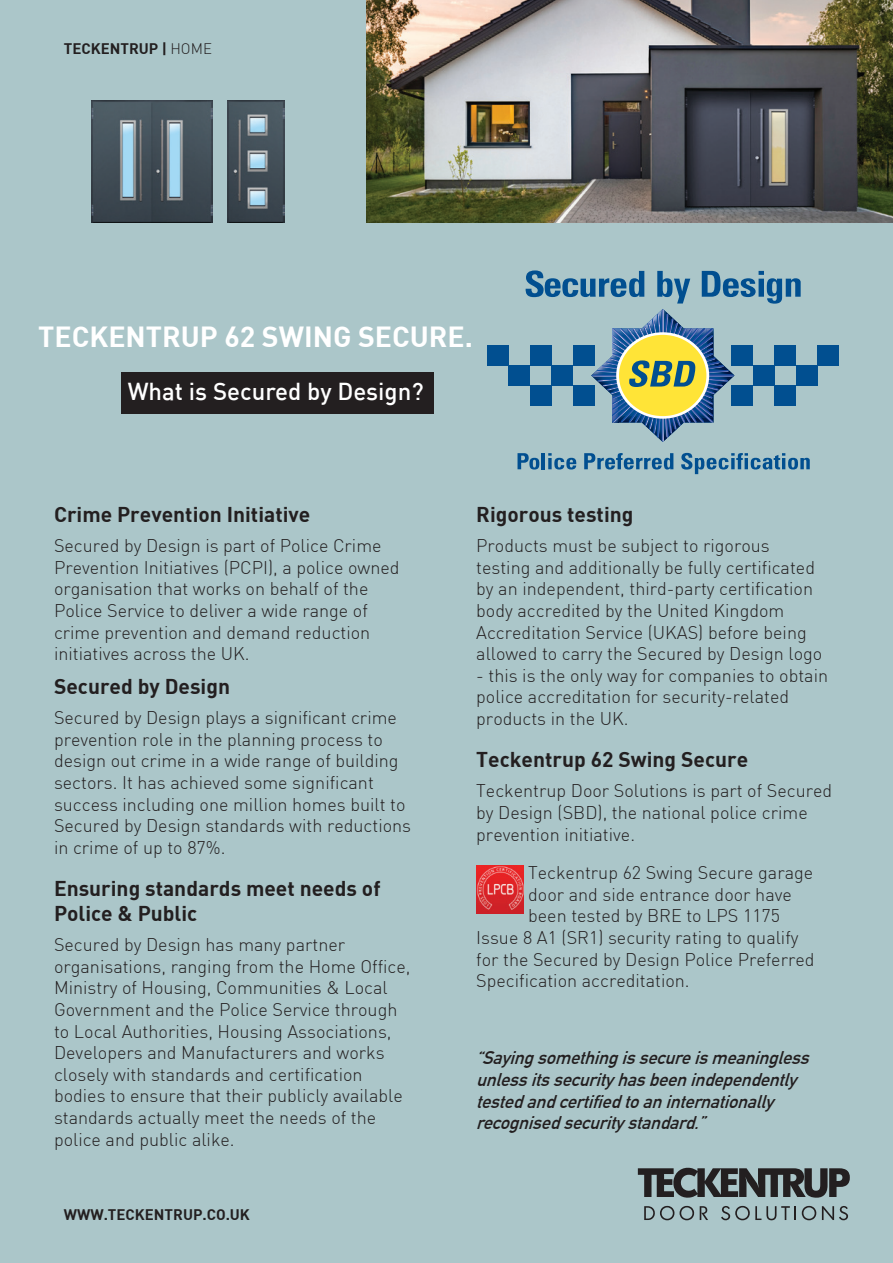
<style>
.page{position:relative;width:893px;height:1263px;background:#abc6c9}
.page>*{position:absolute;margin:0;border:0;box-sizing:border-box;transform-origin:0 0}
.t1{font:28.5px "DIN Bold";color:#fff}
.t2{font:500 24px "DIN";color:#fff}
.t3{font:21px/25.2px "DIN Bold";color:#231f20}
.t4{font:300 18px/21.6px "DIN";color:#231f20}
.t5{font:italic 700 18px/21.6px "DIN Alternate";color:#231f20}
.t6{font:15px "DIN Bold";color:#231f20}
.s1{font-family:"DIN";font-weight:300}
</style>
<div class="page">
<svg style="left:638px;top:1167px;width:212px;height:31px"></svg>
<svg style="left:644px;top:1205px;width:50px;height:15px"></svg>
<svg style="left:700px;top:1206px;width:8px;height:14px"></svg>
<svg style="left:721px;top:1205px;width:75px;height:15px"></svg>
<svg style="left:802px;top:1205px;width:46px;height:15px"></svg>
<img style="left:366px;top:0;width:527px;height:223px">
<div style="left:121px;top:372px;width:313px;height:42px;background:#231f20"></div>
<img style="left:91px;top:101px;width:121px;height:122px">
<img style="left:228px;top:101px;width:57px;height:122px">
<img style="left:476px;top:865px;width:48px;height:48px">
<div style="left:487px;top:346px;width:22px;height:20px;background:#014f90"></div>
<div style="left:509px;top:366px;width:21px;height:20px;background:#014f90"></div>
<div style="left:817px;top:346px;width:22px;height:20px;background:#014f90"></div>
<div style="left:796px;top:366px;width:21px;height:20px;background:#014f90"></div>
<svg style="left:525px;top:270px;width:276px;height:172px"></svg>
<svg style="left:517px;top:453px;width:22px;height:16px"></svg>
<hr style="left:542px;top:453px;width:3px;height:16px;background:#014f90">
<svg style="left:548px;top:453px;width:28px;height:16px"></svg>
<svg style="left:584px;top:453px;width:89px;height:16px"></svg>
<svg style="left:681px;top:453px;width:129px;height:21px"></svg>
<p class="t6" style="left:64px;top:38px;width:150px">TECKENTRUP | <span class="s1">HOME</span></p>
<h1 class="t1" style="left:38px;top:318px;width:436px">TECKENTRUP 62 SWING SECURE.</h1>
<h2 class="t2" style="left:128px;top:375px;width:297px">What is Secured by Design?</h2>
<p class="t3" style="left:54px;top:501px;width:258px">Crime Prevention Initiative</p>
<p class="t4" style="left:54px;top:535px;width:347px">Secured by Design is part of Police Crime Prevention Initiatives (PCPI), a police owned organisation that works on behalf of the Police Service to deliver a wide range of crime prevention and demand reduction initiatives across the UK.</p>
<p class="t3" style="left:54px;top:673px;width:178px">Secured by Design</p>
<p class="t4" style="left:54px;top:707px;width:359px">Secured by Design plays a significant crime prevention role in the planning process to design out crime in a wide range of building sectors. It has achieved some significant success including one million homes built to Secured by Design standards with reductions in crime of up to 87%.</p>
<p class="t3" style="left:54px;top:875px;width:328px">Ensuring standards meet needs of<br>Police &amp; Public</p>
<p class="t4" style="left:54px;top:934px;width:358px">Secured by Design has many partner organisations, ranging from the Home Office, Ministry of Housing, Communities &amp; Local Government and the Police Service through to Local Authorities, Housing Associations, Developers and Manufacturers and works closely with standards and certification bodies to ensure that their publicly available standards actually meet the needs of the police and public alike.</p>
<p class="t6" style="left:64px;top:1204px;width:188px">WWW.TECKENTRUP.CO.UK</p>
<p class="t3" style="left:476px;top:501px;width:159px">Rigorous testing</p>
<p class="t4" style="left:476px;top:535px;width:348px">Products must be subject to rigorous testing and additionally be fully certificated by an independent, third-party certification body accredited by the United Kingdom Accreditation Service (UKAS) before being allowed to carry the Secured by Design logo</p>
<p class="t4" style="left:476px;top:664px;width:353px">- this is the only way for companies to obtain police accreditation for security-related products in the UK.</p>
<p class="t3" style="left:476px;top:746px;width:273px">Teckentrup 62 Swing Secure</p>
<p class="t4" style="left:476px;top:780px;width:357px">Teckentrup Door Solutions is part of Secured by Design (SBD), the national police crime prevention initiative.</p>
<p class="t4" style="left:528px;top:862px;width:287px">Teckentrup 62 Swing Secure garage</p>
<p class="t4" style="left:528px;top:883px;width:265px">door and side entrance door have</p>
<p class="t4" style="left:528px;top:905px;width:253px">been tested by BRE to LPS 1175</p>
<p class="t4" style="left:476px;top:926px;width:324px">Issue 8 A1 (SR1) security rating to qualify</p>
<p class="t4" style="left:476px;top:948px;width:340px">for the Secured by Design Police Preferred</p>
<p class="t4" style="left:476px;top:970px;width:215px">Specification accreditation.</p>
<p class="t5" style="left:476px;top:1046px;width:341px">“Sayingsomethingissecureismeaningless unlessitssecurityhasbeenindependently testedandcertifiedtoaninternationally recognisedsecuritystandard.”</p>
</div>
